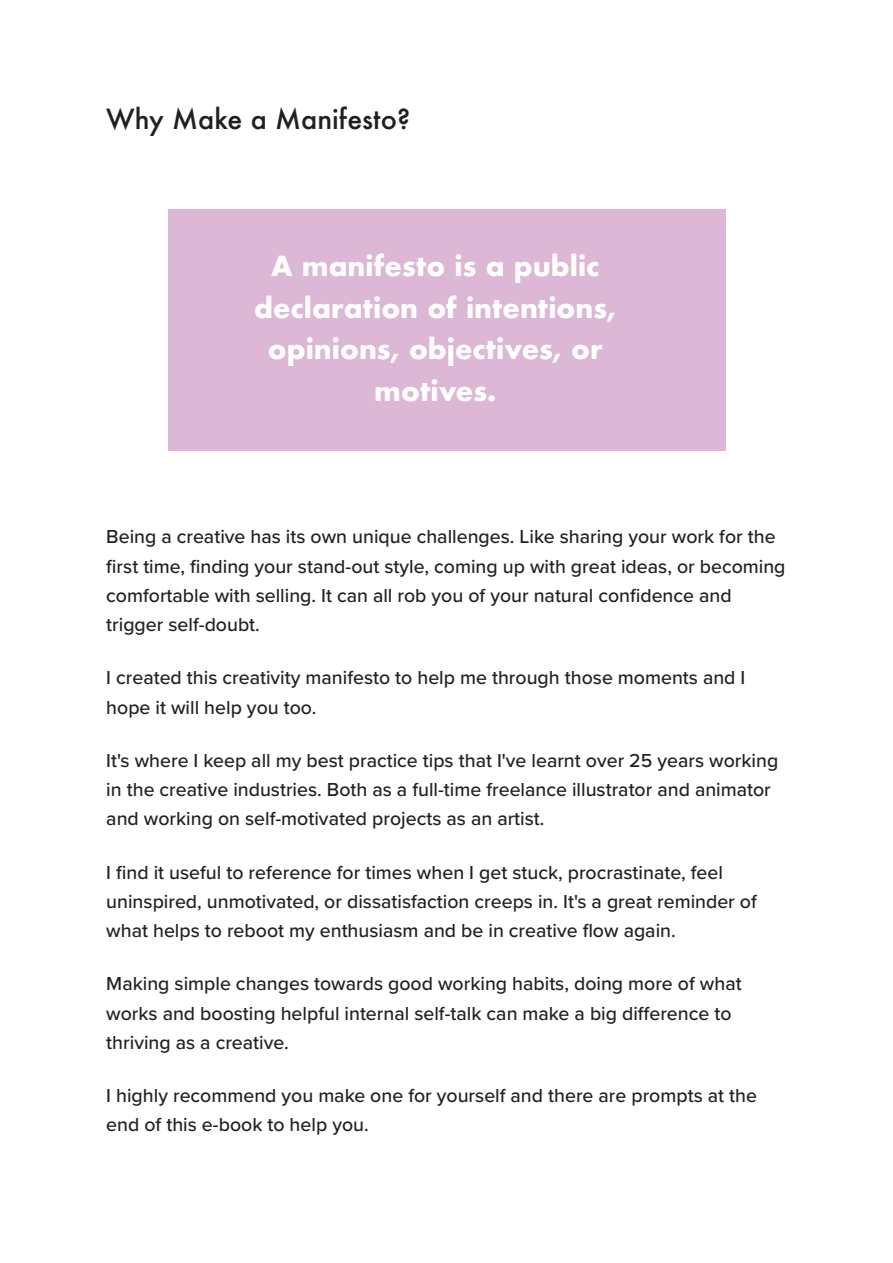
<style>
.page{position:relative;width:893px;height:1263px;background:#fff}
.page>*{position:absolute;margin:0;border:0;box-sizing:border-box;transform-origin:0 0}
.t1{font:700 27px/41.7px "Futura";color:#fff;text-align:center}
.t2{font:500 27px "Futura";color:#231f20}
.t3{font:500 19.5px/29.2px "Proxima Nova";color:#231f20}
</style>
<div class="page">
<div style="left:168px;top:209px;width:557px;height:242px;background:#dcb8d6"></div>
<h1 class="t2" style="left:106px;top:106px;width:305px">Why Make a Manifesto?</h1>
<h1 class="t1" style="left:254px;top:248px;width:364px">A manifesto is a public declaration of intentions, opinions, objectives, or motives.</h1>
<p class="t3" style="left:106px;top:523px;width:681px">Being a creative has its own unique challenges. Like sharing your work for the first time, finding your stand-out style, coming up with great ideas, or becoming comfortable with selling. It can all rob you of your natural confidence and trigger self-doubt.</p>
<p class="t3" style="left:106px;top:664px;width:641px">I created this creativity manifesto to help me through those moments and I hope it will help you too.</p>
<p class="t3" style="left:106px;top:746px;width:673px">It's where I keep all my best practice tips that I've learnt over 25 years working in the creative industries. Both as a full-time freelance illustrator and animator and working on self-motivated projects as an artist.</p>
<p class="t3" style="left:106px;top:858px;width:652px">I find it useful to reference for times when I get stuck, procrastinate, feel uninspired, unmotivated, or dissatisfaction creeps in. It's a great reminder of what helps to reboot my enthusiasm and be in creative flow again.</p>
<p class="t3" style="left:106px;top:970px;width:637px">Making simple changes towards good working habits, doing more of what works and boosting helpful internal self-talk can make a big difference to thriving as a creative.</p>
<p class="t3" style="left:106px;top:1082px;width:652px">I highly recommend you make one for yourself and there are prompts at the end of this e-book to help you.</p>
</div>
